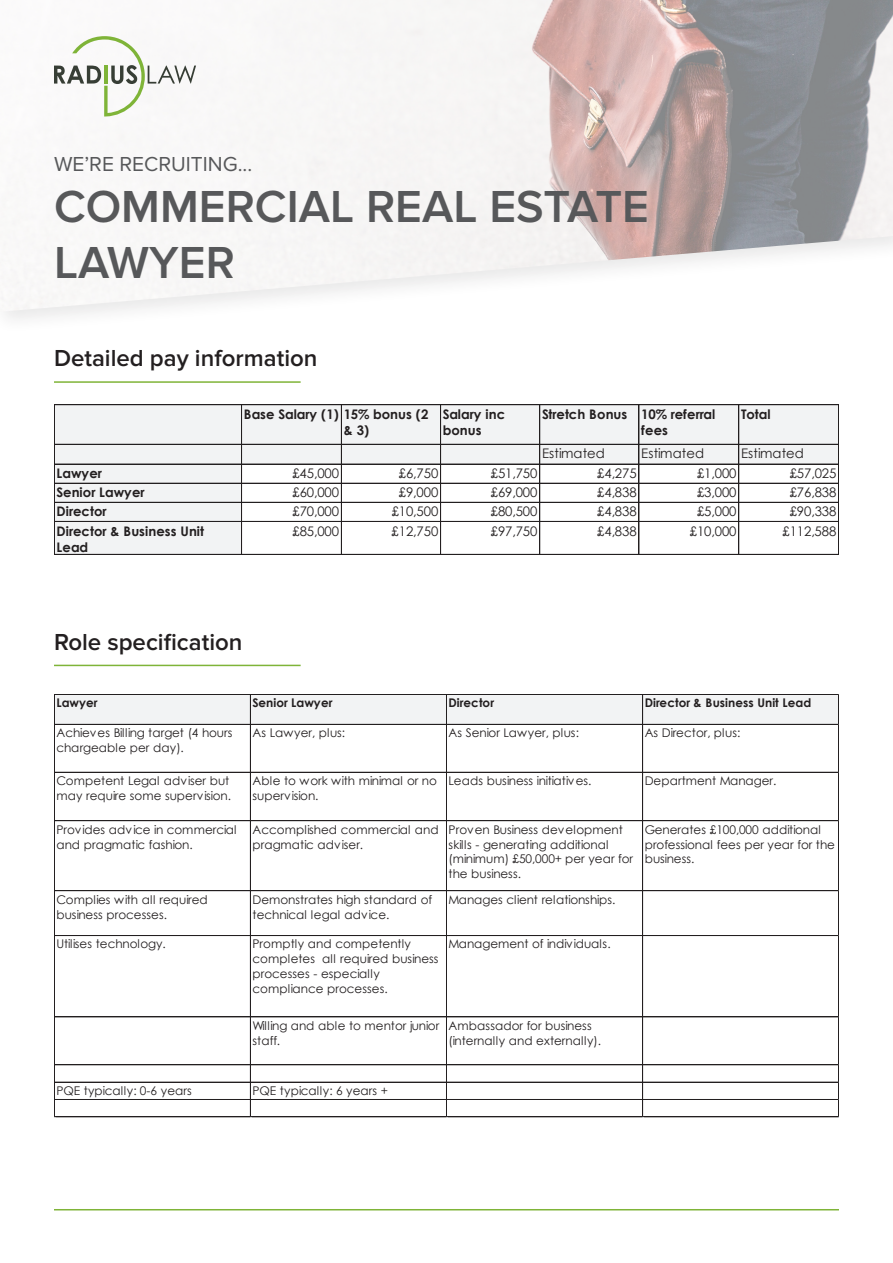
<style>
.page{position:relative;width:893px;height:1263px;background:#fff}
.page>*{position:absolute;margin:0;border:0;box-sizing:border-box;transform-origin:0 0}
.t1{font:600 46.5px/55.8px "Proxima Nova";color:#57585a}
.t2{font:600 24px "Proxima Nova";color:#231f20}
.t3{font:21px "Proxima Nova";color:#57585a}
.t4{font:13.2px "Century Gothic";letter-spacing:-.005em;color:#231f20}
.t5{font:700 13.2px/16.5px "Century Gothic";color:#231f20}
.t6{font:12px/15px "Century Gothic";color:#231f20}
.t7{font:700 12px "Century Gothic";letter-spacing:.005em;color:#231f20}
</style>
<div class="page">
<hr style="left:54px;top:1209px;width:785px;height:1px;background:#7fb438">
<img style="left:1px;top:0;width:892px;height:312px">
<svg style="left:54px;top:36px;width:142px;height:81px"></svg>
<div style="left:55px;top:405px;width:784px;height:59px;background:#f2f3f4"></div>
<div style="left:55px;top:464px;width:187px;height:91px;background:#f2f3f4"></div>
<hr style="left:54px;top:404px;width:1px;height:151px;background:#231f20">
<hr style="left:241px;top:404px;width:1px;height:151px;background:#231f20">
<hr style="left:341px;top:404px;width:1px;height:151px;background:#231f20">
<hr style="left:440px;top:404px;width:1px;height:151px;background:#231f20">
<hr style="left:539px;top:404px;width:1px;height:151px;background:#231f20">
<hr style="left:639px;top:404px;width:1px;height:151px;background:#231f20">
<hr style="left:738px;top:404px;width:1px;height:151px;background:#231f20">
<hr style="left:838px;top:404px;width:1px;height:151px;background:#231f20">
<hr style="left:55px;top:404px;width:784px;height:1px;background:#231f20">
<hr style="left:55px;top:444px;width:784px;height:1px;background:#231f20">
<hr style="left:55px;top:464px;width:784px;height:1px;background:#231f20">
<hr style="left:55px;top:483px;width:784px;height:1px;background:#231f20">
<hr style="left:55px;top:502px;width:784px;height:1px;background:#231f20">
<hr style="left:55px;top:521px;width:784px;height:1px;background:#231f20">
<hr style="left:55px;top:554px;width:784px;height:1px;background:#231f20">
<div style="left:55px;top:695px;width:784px;height:30px;background:#f2f3f4"></div>
<hr style="left:55px;top:694px;width:784px;height:1px;background:#231f20">
<hr style="left:55px;top:724px;width:784px;height:1px;background:#231f20">
<hr style="left:55px;top:772px;width:784px;height:1px;background:#231f20">
<hr style="left:55px;top:820px;width:784px;height:1px;background:#231f20">
<hr style="left:55px;top:890px;width:784px;height:1px;background:#231f20">
<hr style="left:55px;top:935px;width:784px;height:1px;background:#231f20">
<hr style="left:55px;top:1016px;width:784px;height:1px;background:#231f20">
<hr style="left:55px;top:1064px;width:784px;height:1px;background:#231f20">
<hr style="left:55px;top:1082px;width:784px;height:1px;background:#231f20">
<hr style="left:55px;top:1099px;width:784px;height:1px;background:#231f20">
<hr style="left:54px;top:694px;width:1px;height:423px;background:#231f20">
<hr style="left:250px;top:695px;width:1px;height:422px;background:#231f20">
<hr style="left:446px;top:695px;width:1px;height:422px;background:#231f20">
<hr style="left:642px;top:695px;width:1px;height:422px;background:#231f20">
<hr style="left:55px;top:1116px;width:784px;height:1px;background:#231f20">
<hr style="left:838px;top:695px;width:1px;height:422px;background:#231f20">
<hr style="left:54px;top:381px;width:247px;height:2px;background:#7fb438">
<hr style="left:54px;top:665px;width:247px;height:1px;background:#7fb438">
<p class="t3" style="left:54px;top:148px;width:200px">WE’RE RECRUITING...</p>
<p class="t1" style="left:54px;top:180px;width:597px">COMMERCIAL REAL ESTATE<br>LAWYER</p>
<p class="t2" style="left:54px;top:344px;width:265px">Detailed pay information</p>
<p class="t5" style="left:344px;top:405px;width:86px;text-indent:-100px">Base Salary (1) 15% bonus (2 &amp; 3)</p>
<p class="t5" style="left:443px;top:405px;width:64px">Salary inc bonus</p>
<p class="t5" style="left:641px;top:405px;width:76px;text-indent:-99px">Stretch Bonus 10% referral fees</p>
<p class="t5" style="left:741px;top:405px;width:31px">Total</p>
<p class="t4" style="left:542px;top:446px;width:64px">Estimated</p>
<p class="t4" style="left:641px;top:446px;width:64px">Estimated</p>
<p class="t4" style="left:741px;top:446px;width:64px">Estimated</p>
<p class="t5" style="left:57px;top:465px;width:47px">Lawyer</p>
<p class="t4" style="left:292px;top:465px;width:48px">£45,000</p>
<p class="t4" style="left:399px;top:465px;width:41px">£6,750</p>
<p class="t4" style="left:491px;top:465px;width:48px">£51,750</p>
<p class="t4" style="left:597px;top:465px;width:41px">£4,275</p>
<p class="t4" style="left:697px;top:465px;width:41px">£1,000</p>
<p class="t4" style="left:790px;top:465px;width:48px">£57,025</p>
<p class="t5" style="left:57px;top:484px;width:90px">Senior Lawyer</p>
<p class="t4" style="left:292px;top:484px;width:48px">£60,000</p>
<p class="t4" style="left:399px;top:484px;width:41px">£9,000</p>
<p class="t4" style="left:491px;top:484px;width:48px">£69,000</p>
<p class="t4" style="left:597px;top:484px;width:41px">£4,838</p>
<p class="t4" style="left:697px;top:484px;width:41px">£3,000</p>
<p class="t4" style="left:790px;top:484px;width:48px">£76,838</p>
<p class="t5" style="left:57px;top:503px;width:52px">Director</p>
<p class="t4" style="left:292px;top:504px;width:48px">£70,000</p>
<p class="t4" style="left:392px;top:504px;width:48px">£10,500</p>
<p class="t4" style="left:491px;top:504px;width:48px">£80,500</p>
<p class="t4" style="left:597px;top:504px;width:41px">£4,838</p>
<p class="t4" style="left:697px;top:504px;width:41px">£5,000</p>
<p class="t4" style="left:790px;top:504px;width:48px">£90,338</p>
<p class="t5" style="left:57px;top:522px;width:149px">Director &amp; Business Unit<br>Lead</p>
<p class="t4" style="left:292px;top:523px;width:48px">£85,000</p>
<p class="t4" style="left:392px;top:523px;width:48px">£12,750</p>
<p class="t4" style="left:491px;top:523px;width:48px">£97,750</p>
<p class="t4" style="left:597px;top:523px;width:41px">£4,838</p>
<p class="t4" style="left:690px;top:523px;width:48px">£10,000</p>
<p class="t4" style="left:782px;top:523px;width:55px">£112,588</p>
<p class="t2" style="left:54px;top:629px;width:190px">Role specification</p>
<p class="t7" style="left:56px;top:695px;width:43px">Lawyer</p>
<p class="t7" style="left:252px;top:695px;width:82px">Senior Lawyer</p>
<p class="t7" style="left:449px;top:695px;width:47px">Director</p>
<p class="t7" style="left:645px;top:695px;width:168px">Director &amp; Business Unit Lead</p>
<p class="t6" style="left:56px;top:725px;width:177px">Achieves Billing target (4 hours chargeable per day).</p>
<p class="t6" style="left:252px;top:725px;width:94px">As Lawyer, plus:</p>
<p class="t6" style="left:449px;top:725px;width:132px">As Senior Lawyer, plus:</p>
<p class="t6" style="left:645px;top:725px;width:97px">As Director, plus:</p>
<p class="t6" style="left:56px;top:773px;width:176px">Competent Legal adviser but may require some supervision.</p>
<p class="t6" style="left:252px;top:773px;width:186px">Able to work with minimal or no supervision.</p>
<p class="t6" style="left:449px;top:773px;width:144px">Leads business initiatives.</p>
<p class="t6" style="left:645px;top:773px;width:133px">Department Manager.</p>
<p class="t6" style="left:56px;top:821px;width:182px">Provides advice in commercial and pragmatic fashion.</p>
<p class="t6" style="left:252px;top:821px;width:188px">Accomplished commercial and pragmatic adviser.</p>
<p class="t6" style="left:449px;top:821px;width:186px">Proven Business development skills - generating additional (minimum) £50,000+ per year for the business.</p>
<p class="t6" style="left:645px;top:821px;width:192px">Generates £100,000 additional professional fees per year for the business.</p>
<p class="t6" style="left:56px;top:891px;width:153px">Complies with all required business processes.</p>
<p class="t6" style="left:252px;top:891px;width:181px">Demonstrates high standard of technical legal advice.</p>
<p class="t6" style="left:449px;top:891px;width:168px">Manages client relationships.</p>
<p class="t6" style="left:56px;top:936px;width:111px">Utilises technology.</p>
<p class="t6" style="left:252px;top:936px;width:188px">Promptly and competently completes all required business processes - especially compliance processes.</p>
<p class="t6" style="left:449px;top:936px;width:164px">Management of individuals.</p>
<p class="t6" style="left:252px;top:1018px;width:188px">Willing and able to mentor junior staff.</p>
<p class="t6" style="left:449px;top:1018px;width:154px">Ambassador for business (internally and externally).</p>
<p class="t6" style="left:56px;top:1083px;width:137px">PQE typically: 0-6 years</p>
<p class="t6" style="left:252px;top:1083px;width:137px">PQE typically: 6 years +</p>
</div>
